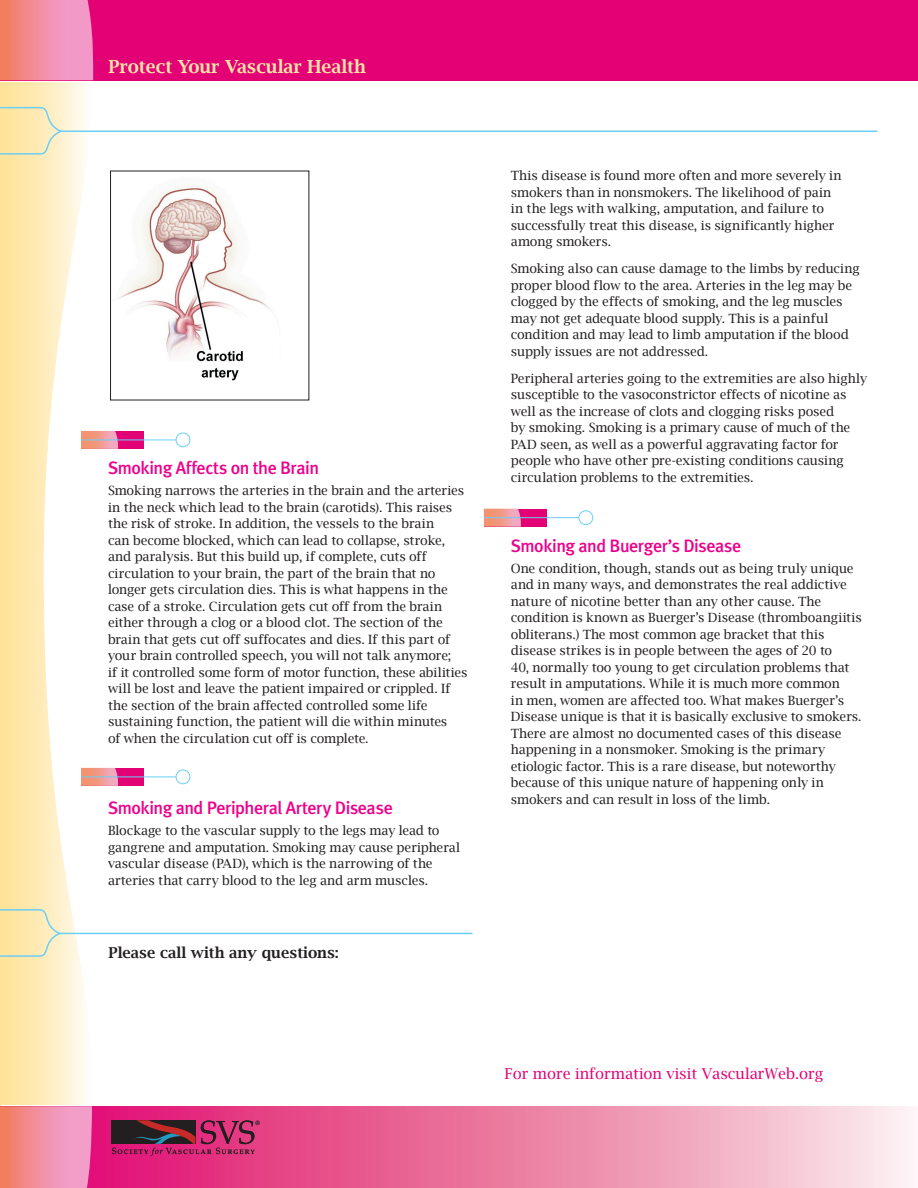
<style>
.page{position:relative;width:918px;height:1188px;background:#fff}
.page>*{position:absolute;margin:0;border:0;box-sizing:border-box;transform-origin:0 0}
.t1{font:500 18px "Meta Plus";letter-spacing:-.025em;color:#ed028c}
.t2{font:600 18px "Lucida Bright";letter-spacing:-.005em;color:#ffe6a7}
.t3{font:15px "Lucida Bright";color:#e20276}
.t4{font:600 15px "Lucida Bright";color:#231f20}
.t5{font:12.75px "Lucida Bright";letter-spacing:-.01em;color:#231f20}
.t6{font:6px "Palatino";color:#231f20}
</style>
<div class="page">
<svg style="left:1px;top:82px;width:117px;height:1023px"></svg>
<svg style="left:1px;top:80px;width:917px;height:1px"></svg>
<svg style="left:92px;top:1106px;width:822px;height:81px;background:#ed83aa"></svg>
<div style="left:1px;top:0;width:917px;height:80px;background:#e20276"></div>
<svg style="left:1px;top:0;width:92px;height:80px;background:#f28da1"></svg>
<svg style="left:1px;top:1106px;width:91px;height:81px;background:#f28ea1"></svg>
<svg style="left:112px;top:1120px;width:143px;height:36px;background:#8a2851"></svg>
<div style="left:81px;top:431px;width:63px;height:18px;background:#e20276"></div>
<svg style="left:81px;top:431px;width:37px;height:18px"></svg>
<hr style="left:81px;top:440px;width:108px;height:1px;background:#6bcff6">
<div style="left:176px;top:433px;width:14px;height:14px;background:#fff;border-radius:50%"></div>
<div style="left:176px;top:433px;width:14px;height:14px;border:1px solid #6bcff6;border-radius:50%"></div>
<div style="left:484px;top:509px;width:63px;height:18px;background:#e20276"></div>
<svg style="left:484px;top:509px;width:37px;height:18px"></svg>
<hr style="left:484px;top:517px;width:108px;height:1px;background:#6bcff6">
<div style="left:579px;top:511px;width:14px;height:14px;background:#fff;border-radius:50%"></div>
<div style="left:579px;top:510px;width:14px;height:15px;border:1px solid #6bcff6;border-radius:50%"></div>
<div style="left:81px;top:768px;width:63px;height:18px;background:#e20276"></div>
<svg style="left:81px;top:768px;width:37px;height:18px"></svg>
<hr style="left:81px;top:777px;width:108px;height:1px;background:#6bcff6">
<div style="left:176px;top:770px;width:14px;height:14px;background:#fff;border-radius:50%"></div>
<div style="left:176px;top:770px;width:14px;height:14px;border:1px solid #6bcff6;border-radius:50%"></div>
<svg style="left:0;top:106px;width:878px;height:49px"></svg>
<svg style="left:0;top:908px;width:473px;height:50px"></svg>
<img style="left:112px;top:173px;width:159px;height:225px">
<p class="t2" style="left:109px;top:56px;width:259px">Protect Your Vascular Health</p>
<p class="t1" style="left:108px;top:458px;width:213px">Smoking Affects on the Brain</p>
<p class="t5" style="left:108px;top:483px;width:358px">Smoking narrows the arteries in the brain and the arteries</p>
<p class="t5" style="left:108px;top:500px;width:346px">in the neck which lead to the brain (carotids). This raises</p>
<p class="t5" style="left:108px;top:516px;width:328px">the risk of stroke. In addition, the vessels to the brain</p>
<p class="t5" style="left:108px;top:533px;width:339px">can become blocked, which can lead to collapse, stroke,</p>
<p class="t5" style="left:108px;top:549px;width:320px">and paralysis. But this build up, if complete, cuts off</p>
<p class="t5" style="left:108px;top:566px;width:329px">circulation to your brain, the part of the brain that no</p>
<p class="t5" style="left:108px;top:582px;width:341px">longer gets circulation dies. This is what happens in the</p>
<p class="t5" style="left:108px;top:599px;width:336px">case of a stroke. Circulation gets cut off from the brain</p>
<p class="t5" style="left:108px;top:615px;width:336px">either through a clog or a blood clot. The section of the</p>
<p class="t5" style="left:108px;top:632px;width:344px">brain that gets cut off suffocates and dies. If this part of</p>
<p class="t5" style="left:108px;top:648px;width:345px">your brain controlled speech, you will not talk anymore;</p>
<p class="t5" style="left:108px;top:665px;width:361px">if it controlled some form of motor function, these abilities</p>
<p class="t5" style="left:108px;top:681px;width:344px">will be lost and leave the patient impaired or crippled. If</p>
<p class="t5" style="left:108px;top:698px;width:321px">the section of the brain affected controlled some life</p>
<p class="t5" style="left:108px;top:714px;width:341px">sustaining function, the patient will die within minutes</p>
<p class="t5" style="left:108px;top:731px;width:262px">of when the circulation cut off is complete.</p>
<p class="t1" style="left:108px;top:798px;width:286px">Smoking and Peripheral Artery Disease</p>
<p class="t5" style="left:108px;top:824px;width:333px">Blockage to the vascular supply to the legs may lead to</p>
<p class="t5" style="left:108px;top:840px;width:354px">gangrene and amputation. Smoking may cause peripheral</p>
<p class="t5" style="left:108px;top:857px;width:326px">vascular disease (PAD), which is the narrowing of the</p>
<p class="t5" style="left:108px;top:873px;width:322px">arteries that carry blood to the leg and arm muscles.</p>
<p class="t4" style="left:109px;top:944px;width:232px">Please call with any questions:</p>
<p class="t5" style="left:511px;top:169px;width:332px">This disease is found more often and more severely in</p>
<p class="t5" style="left:511px;top:185px;width:322px">smokers than in nonsmokers. The likelihood of pain</p>
<p class="t5" style="left:511px;top:202px;width:315px">in the legs with walking, amputation, and failure to</p>
<p class="t5" style="left:511px;top:218px;width:325px">successfully treat this disease, is significantly higher</p>
<p class="t5" style="left:511px;top:235px;width:102px">among smokers.</p>
<p class="t5" style="left:511px;top:262px;width:350px">Smoking also can cause damage to the limbs by reducing</p>
<p class="t5" style="left:511px;top:278px;width:343px">proper blood flow to the area. Arteries in the leg may be</p>
<p class="t5" style="left:511px;top:295px;width:333px">clogged by the effects of smoking, and the leg muscles</p>
<p class="t5" style="left:511px;top:311px;width:319px">may not get adequate blood supply. This is a painful</p>
<p class="t5" style="left:511px;top:328px;width:340px">condition and may lead to limb amputation if the blood</p>
<p class="t5" style="left:511px;top:344px;width:199px">supply issues are not addressed.</p>
<p class="t5" style="left:511px;top:371px;width:358px">Peripheral arteries going to the extremities are also highly</p>
<p class="t5" style="left:511px;top:388px;width:337px">susceptible to the vasoconstrictor effects of nicotine as</p>
<p class="t5" style="left:511px;top:404px;width:325px">well as the increase of clots and clogging risks posed</p>
<p class="t5" style="left:511px;top:421px;width:341px">by smoking. Smoking is a primary cause of much of the</p>
<p class="t5" style="left:511px;top:437px;width:329px">PAD seen, as well as a powerful aggravating factor for</p>
<p class="t5" style="left:511px;top:454px;width:335px">people who have other pre-existing conditions causing</p>
<p class="t5" style="left:511px;top:470px;width:244px">circulation problems to the extremities.</p>
<p class="t1" style="left:511px;top:535px;width:232px">Smoking and Buerger’s Disease</p>
<p class="t5" style="left:511px;top:561px;width:344px">One condition, though, stands out as being truly unique</p>
<p class="t5" style="left:511px;top:578px;width:338px">and in many ways, and demonstrates the real addictive</p>
<p class="t5" style="left:511px;top:594px;width:312px">nature of nicotine better than any other cause. The</p>
<p class="t5" style="left:511px;top:611px;width:353px">condition is known as Buerger’s Disease (thromboangiitis</p>
<p class="t5" style="left:511px;top:627px;width:315px">obliterans.) The most common age bracket that this</p>
<p class="t5" style="left:511px;top:644px;width:323px">disease strikes is in people between the ages of 20 to</p>
<p class="t5" style="left:511px;top:660px;width:340px">40, normally too young to get circulation problems that</p>
<p class="t5" style="left:511px;top:677px;width:330px">result in amputations. While it is much more common</p>
<p class="t5" style="left:511px;top:693px;width:335px">in men, women are affected too. What makes Buerger’s</p>
<p class="t5" style="left:511px;top:710px;width:352px">Disease unique is that it is basically exclusive to smokers.</p>
<p class="t5" style="left:511px;top:726px;width:332px">There are almost no documented cases of this disease</p>
<p class="t5" style="left:511px;top:743px;width:316px">happening in a nonsmoker. Smoking is the primary</p>
<p class="t5" style="left:511px;top:759px;width:326px">etiologic factor. This is a rare disease, but noteworthy</p>
<p class="t5" style="left:511px;top:776px;width:315px">because of this unique nature of happening only in</p>
<p class="t5" style="left:511px;top:792px;width:261px">smokers and can result in loss of the limb.</p>
<p class="t6" style="left:256px;top:1118px;width:6px">®</p>
<p class="t3" style="left:505px;top:1065px;width:320px">For more information visit VascularWeb.org</p>
</div>
